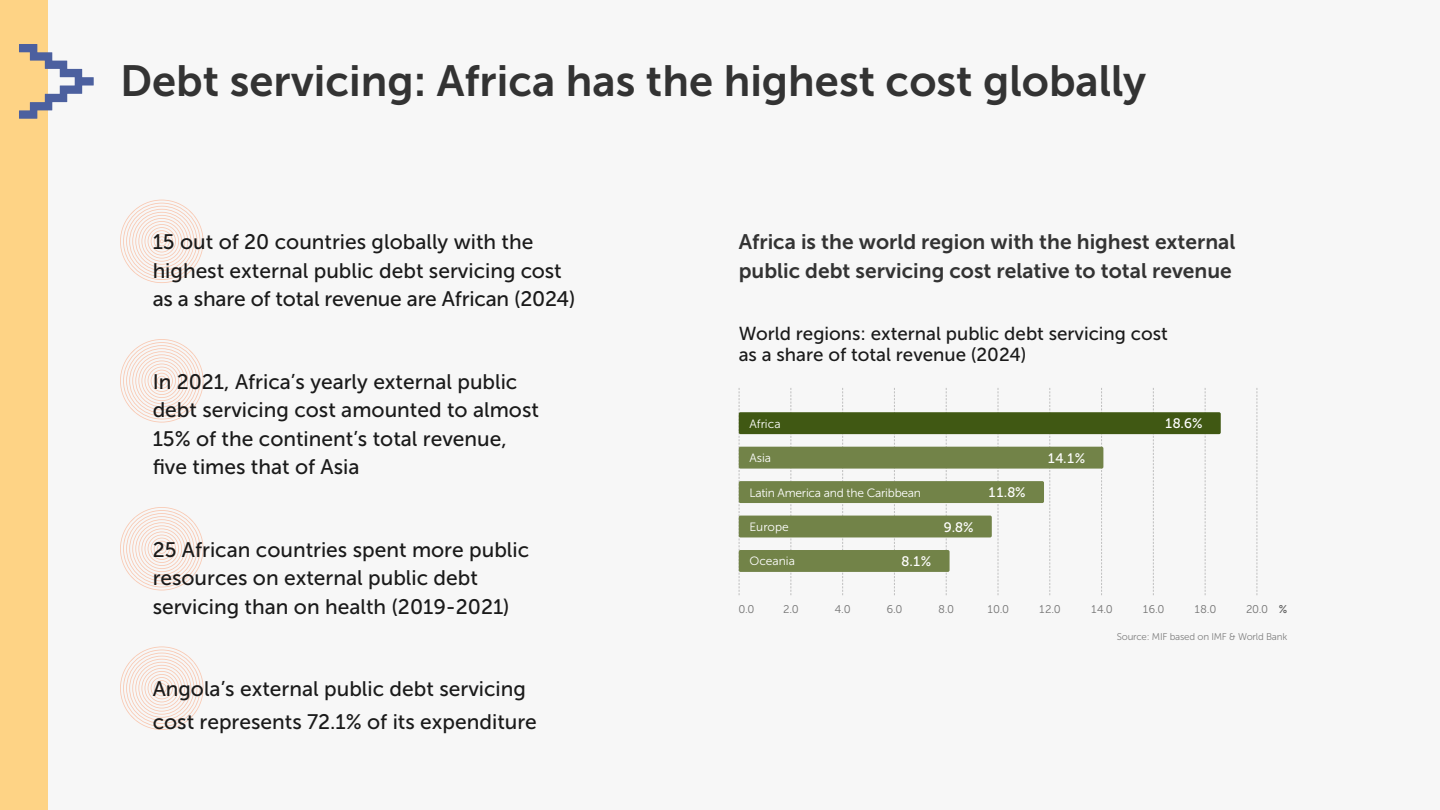
<style>
.page{position:relative;width:1440px;height:810px;background:#f7f7f7}
.page>*{position:absolute;margin:0;border:0;box-sizing:border-box;transform-origin:0 0}
.t1{font:43.5px "Museo Sans 700";color:#333}
.t2{font:21px/28.5px "Museo Sans 500";color:#1a1a1a}
.t3{font:21px/28.5px "Museo Sans 700";color:#333}
.t4{font:18.75px/21.8px "Museo Sans 500";color:#1a1a1a}
.t5{font:13.73px "Museo Sans 500";color:#fff}
.t6{font:12px "Museo Sans 300";letter-spacing:-.02em;color:#fff}
.t7{font:12px "Museo Sans 300";color:#fff}
.t8{font:11.18px "Museo Sans 300";color:#737373}
.t9{font:11.18px "Museo Sans 500";color:#595959}
.t10{font:9.75px "Museo Sans 300";letter-spacing:-.02em;color:#808080}
</style>
<div class="page">
<div style="left:0;top:0;width:48px;height:810px;background:#fed385"></div>
<svg style="left:19px;top:44px;width:75px;height:75px"></svg>
<svg style="left:739px;top:388px;width:1px;height:207px"></svg>
<svg style="left:1257px;top:388px;width:1px;height:207px"></svg>
<svg style="left:1205px;top:388px;width:1px;height:207px"></svg>
<svg style="left:946px;top:388px;width:1px;height:207px"></svg>
<svg style="left:998px;top:388px;width:1px;height:207px"></svg>
<svg style="left:791px;top:388px;width:1px;height:207px"></svg>
<svg style="left:842px;top:388px;width:1px;height:207px"></svg>
<svg style="left:894px;top:388px;width:1px;height:207px"></svg>
<svg style="left:1049px;top:388px;width:1px;height:207px"></svg>
<svg style="left:1153px;top:388px;width:1px;height:207px"></svg>
<svg style="left:1101px;top:388px;width:1px;height:207px"></svg>
<div style="left:739px;top:550px;width:211px;height:22px;background:#728348;border-radius:2px"></div>
<div style="left:739px;top:516px;width:253px;height:21px;background:#728348;border-radius:2px"></div>
<div style="left:739px;top:481px;width:305px;height:22px;background:#728348;border-radius:2px"></div>
<div style="left:739px;top:447px;width:364px;height:22px;background:#728348;border-radius:2px"></div>
<div style="left:739px;top:412px;width:482px;height:22px;background:#405813;border-radius:2px"></div>
<svg style="left:120px;top:200px;width:84px;height:83px"></svg>
<svg style="left:120px;top:646px;width:84px;height:84px"></svg>
<svg style="left:120px;top:507px;width:84px;height:83px"></svg>
<svg style="left:120px;top:339px;width:84px;height:84px"></svg>
<h1 class="t1" style="left:120px;top:57px;width:1028px">Debt servicing: Africa has the highest cost globally</h1>
<p class="t2" style="left:153px;top:228px;width:424px">15 out of 20 countries globally with the highest external public debt servicing cost as a share of total revenue are African (2024)</p>
<p class="t2" style="left:153px;top:367px;width:388px">In 2021, Africa’s yearly external public debt servicing cost amounted to almost 15% of the continent’s total revenue, five times that of Asia</p>
<p class="t2" style="left:153px;top:535px;width:378px">25 African countries spent more public resources on external public debt servicing than on health (2019-2021)</p>
<p class="t2" style="left:153px;top:673px;width:386px;line-height:32.8px">Angola’s external public debt servicing cost represents 72.1% of its expenditure</p>
<p class="t3" style="left:739px;top:228px;width:498px">Africa is the world region with the highest external public debt servicing cost relative to total revenue</p>
<p class="t4" style="left:739px;top:322px;width:431px">World regions: external public debt servicing cost as a share of total revenue (2024)</p>
<p class="t6" style="left:749px;top:417px;width:33px">Africa</p>
<p class="t6" style="left:749px;top:452px;width:23px">Asia</p>
<p class="t6" style="left:749px;top:486px;width:173px">Latin America and the Caribbean</p>
<p class="t6" style="left:749px;top:520px;width:41px">Europe</p>
<p class="t7" style="left:749px;top:555px;width:47px">Oceania</p>
<p class="t5" style="left:902px;top:554px;width:31px">8.1%</p>
<p class="t5" style="left:944px;top:519px;width:31px">9.8%</p>
<p class="t5" style="left:988px;top:485px;width:39px">11.8%</p>
<p class="t5" style="left:1048px;top:451px;width:39px">14.1%</p>
<p class="t5" style="left:1165px;top:416px;width:39px">18.6%</p>
<p class="t8" style="left:739px;top:603px;width:17px">0.0</p>
<p class="t8" style="left:783px;top:603px;width:17px">2.0</p>
<p class="t8" style="left:835px;top:603px;width:17px">4.0</p>
<p class="t8" style="left:887px;top:603px;width:17px">6.0</p>
<p class="t8" style="left:939px;top:603px;width:17px">8.0</p>
<p class="t8" style="left:987px;top:603px;width:23px">10.0</p>
<p class="t8" style="left:1039px;top:603px;width:23px">12.0</p>
<p class="t8" style="left:1091px;top:603px;width:23px">14.0</p>
<p class="t8" style="left:1143px;top:603px;width:23px">16.0</p>
<p class="t8" style="left:1194px;top:603px;width:23px">18.0</p>
<p class="t8" style="left:1246px;top:603px;width:23px">20.0</p>
<p class="t9" style="left:1279px;top:603px;width:10px">%</p>
<p class="t10" style="left:1117px;top:631px;width:172px">Source: MIF based on IMF &amp; World Bank</p>
</div>
